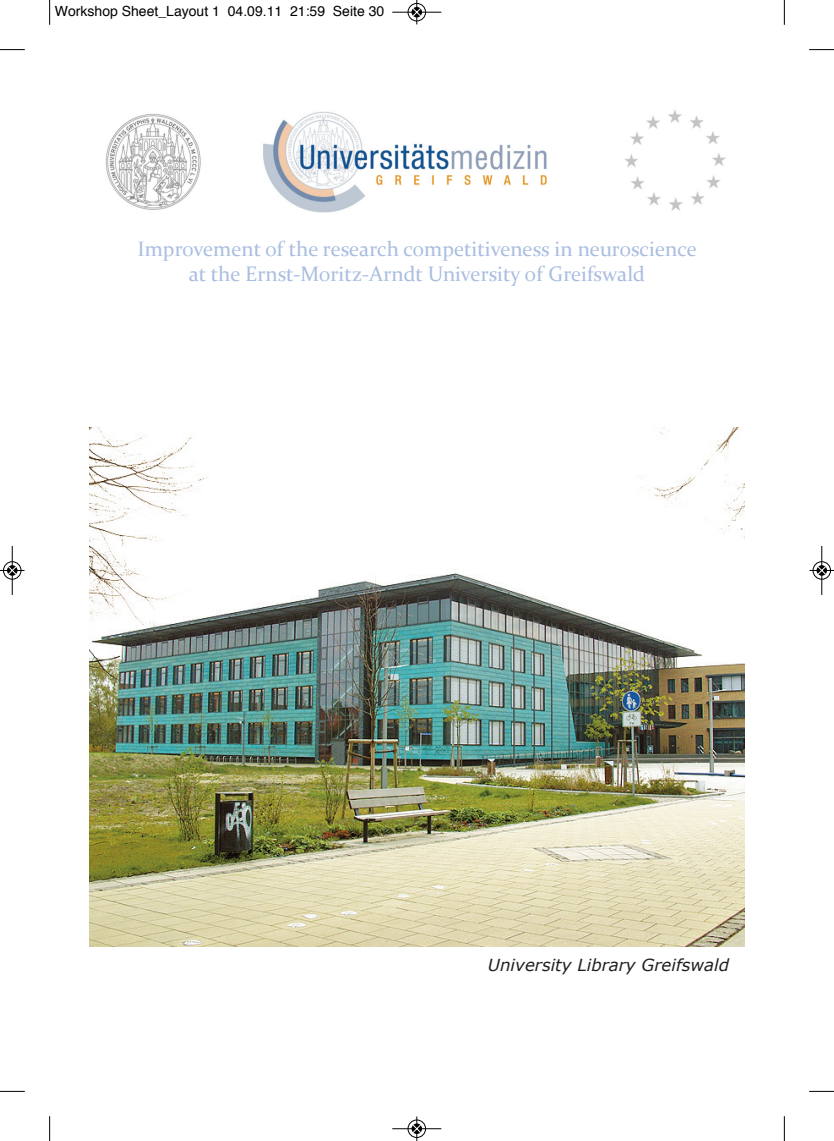
<style>
.page{position:relative;width:834px;height:1141px;background:#fff}
.page>*{position:absolute;margin:0;border:0;box-sizing:border-box;transform-origin:0 0}
.t1{font:21px/25.2px "Constantia";color:#aabee1;text-align:center}
.t2{font:italic 16.62px "Verdana";color:#231f20}
.t3{font:14px "Helvetica";color:#000}
</style>
<div class="page">
<img style="left:105px;top:110px;width:621px;height:103px">
<img style="left:89px;top:428px;width:655px;height:518px">
<svg style="left:49px;top:0;width:1px;height:25px"></svg>
<svg style="left:0;top:49px;width:25px;height:1px"></svg>
<svg style="left:783px;top:0;width:1px;height:25px"></svg>
<svg style="left:809px;top:49px;width:24px;height:1px"></svg>
<svg style="left:49px;top:1116px;width:1px;height:25px"></svg>
<svg style="left:0;top:1091px;width:25px;height:1px"></svg>
<svg style="left:783px;top:1116px;width:1px;height:25px"></svg>
<svg style="left:809px;top:1091px;width:24px;height:1px"></svg>
<div style="left:407px;top:3px;width:19px;height:19px;border:1px solid #fff;border-radius:50%"></div>
<hr style="left:392px;top:12px;width:49px;height:1px;background:#000">
<div style="left:408px;top:3px;width:17px;height:18px;border:1px solid #000;border-radius:50%"></div>
<svg style="left:412px;top:0;width:9px;height:24px"></svg>
<div style="left:407px;top:1119px;width:19px;height:19px;border:1px solid #fff;border-radius:50%"></div>
<hr style="left:392px;top:1128px;width:49px;height:1px;background:#000">
<div style="left:408px;top:1120px;width:17px;height:18px;border:1px solid #000;border-radius:50%"></div>
<svg style="left:412px;top:1116px;width:9px;height:25px"></svg>
<div style="left:3px;top:561px;width:19px;height:19px;border:1px solid #fff;border-radius:50%"></div>
<hr style="left:12px;top:546px;width:1px;height:49px;background:#000">
<div style="left:3px;top:561px;width:18px;height:18px;border:1px solid #000;border-radius:50%"></div>
<svg style="left:0;top:566px;width:24px;height:9px"></svg>
<div style="left:812px;top:561px;width:19px;height:19px;border:1px solid #fff;border-radius:50%"></div>
<hr style="left:821px;top:546px;width:1px;height:49px;background:#000">
<div style="left:812px;top:561px;width:18px;height:18px;border:1px solid #000;border-radius:50%"></div>
<svg style="left:809px;top:566px;width:24px;height:9px"></svg>
<p class="t3" style="left:55px;top:5px;width:331px">Workshop Sheet_Layout 1 04.09.11 21:59 Seite 30</p>
<p class="t1" style="left:138px;top:238px;width:560px">Improvement of the research competitiveness in neuroscience at the Ernst-Moritz-Arndt University of Greifswald</p>
<p class="t2" style="left:488px;top:955px;width:242px">University Library Greifswald</p>
</div>
